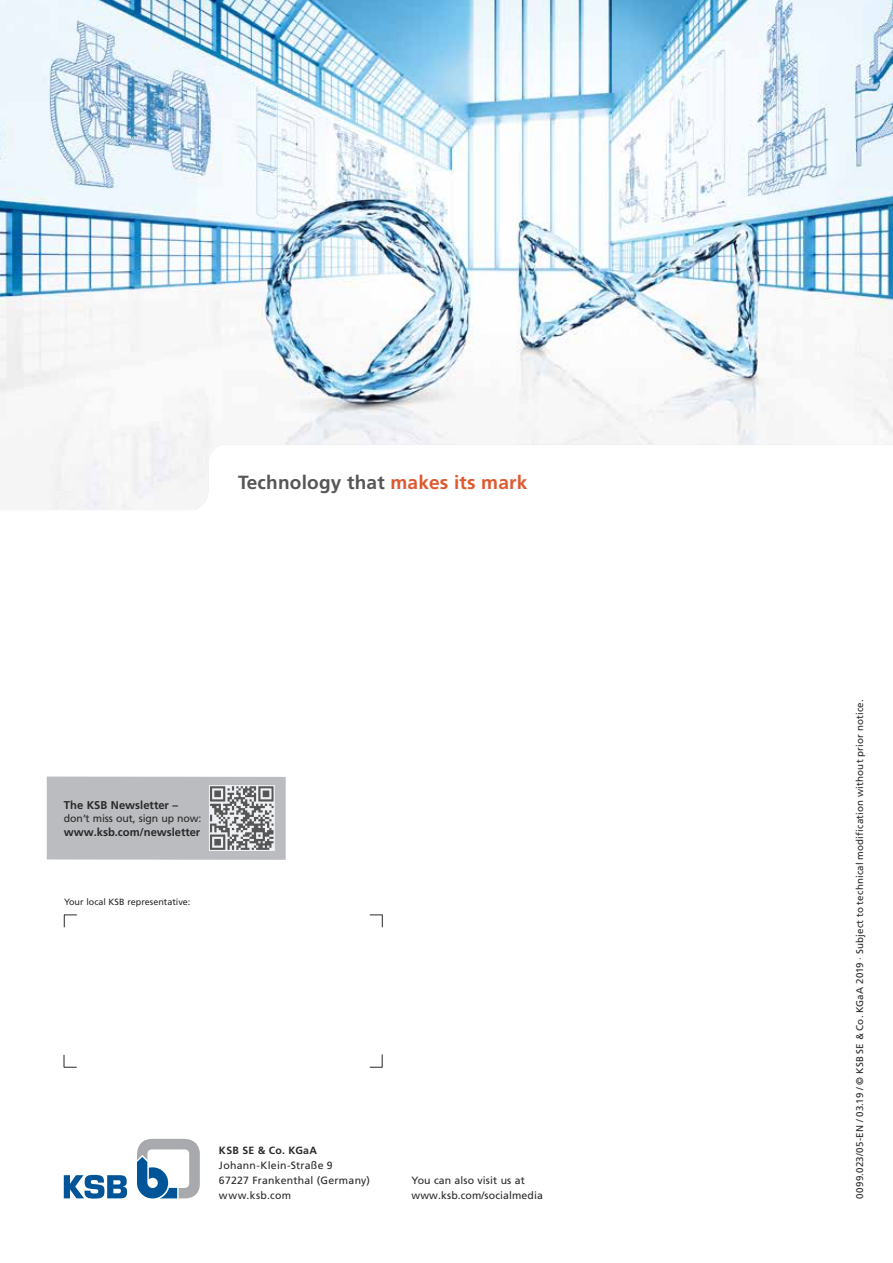
<style>
.page{position:relative;width:893px;height:1263px;background:#fff}
.page>*{position:absolute;margin:0;border:0;box-sizing:border-box;transform-origin:0 0}
.t1{font:700 19.05px "Frutiger LT Pro";letter-spacing:.01em;color:#565657}
.t2{font:700 11.25px "Frutiger LT Pro";letter-spacing:-.005em;color:#282828}
.t3{font:10.5px/15px "Frutiger LT Pro";letter-spacing:.01em;color:#282828}
.t4{font:700 10.5px "Frutiger LT Pro";letter-spacing:.03em;color:#282828}
.t5{font:9.75px "Frutiger LT Pro";letter-spacing:.02em;color:#282828}
.t6{font:9px "Frutiger LT Pro";color:#282828}
.s1{color:#de592f}
</style>
<div class="page">
<svg style="left:137px;top:1139px;width:63px;height:59px"></svg>
<svg style="left:64px;top:1175px;width:63px;height:23px"></svg>
<img style="left:0;top:0;width:893px;height:510px">
<svg style="left:64px;top:915px;width:13px;height:12px"></svg>
<svg style="left:370px;top:915px;width:13px;height:12px"></svg>
<svg style="left:64px;top:1055px;width:13px;height:13px"></svg>
<svg style="left:370px;top:1054px;width:13px;height:14px"></svg>
<div style="left:47px;top:776px;width:239px;height:84px;background:#babcbf"></div>
<svg style="left:209px;top:785px;width:66px;height:66px;background:#a2a3a6"></svg>
<h1 class="t1" style="left:238px;top:471px;width:291px">Technology that <span class="s1">makes its mark</span></h1>
<p class="t2" style="left:64px;top:798px;width:116px">The KSB Newsletter –</p>
<p class="t3" style="left:64px;top:811px;width:139px">don’t miss out, sign up now:</p>
<p class="t2" style="left:64px;top:825px;width:138px">www.ksb.com/newsletter</p>
<p class="t6" style="left:64px;top:896px;width:128px">Your local KSB representative:</p>
<p class="t4" style="left:219px;top:1144px;width:100px">KSB SE &amp; Co. KGaA</p>
<p class="t3" style="left:219px;top:1157px;width:153px">Johann-Klein-Straße 9<br>67227 Frankenthal (Germany) www.ksb.com</p>
<p class="t3" style="left:412px;top:1172px;width:133px">You can also visit us at www.ksb.com/socialmedia</p>
<p class="t5" style="left:854px;top:1198px;width:501px;rotate:-90deg">0099.023/05-EN / 03.19 / © KSB SE &amp; Co. KGaA 2019 · Subject to technical modification without prior notice.</p>
</div>
